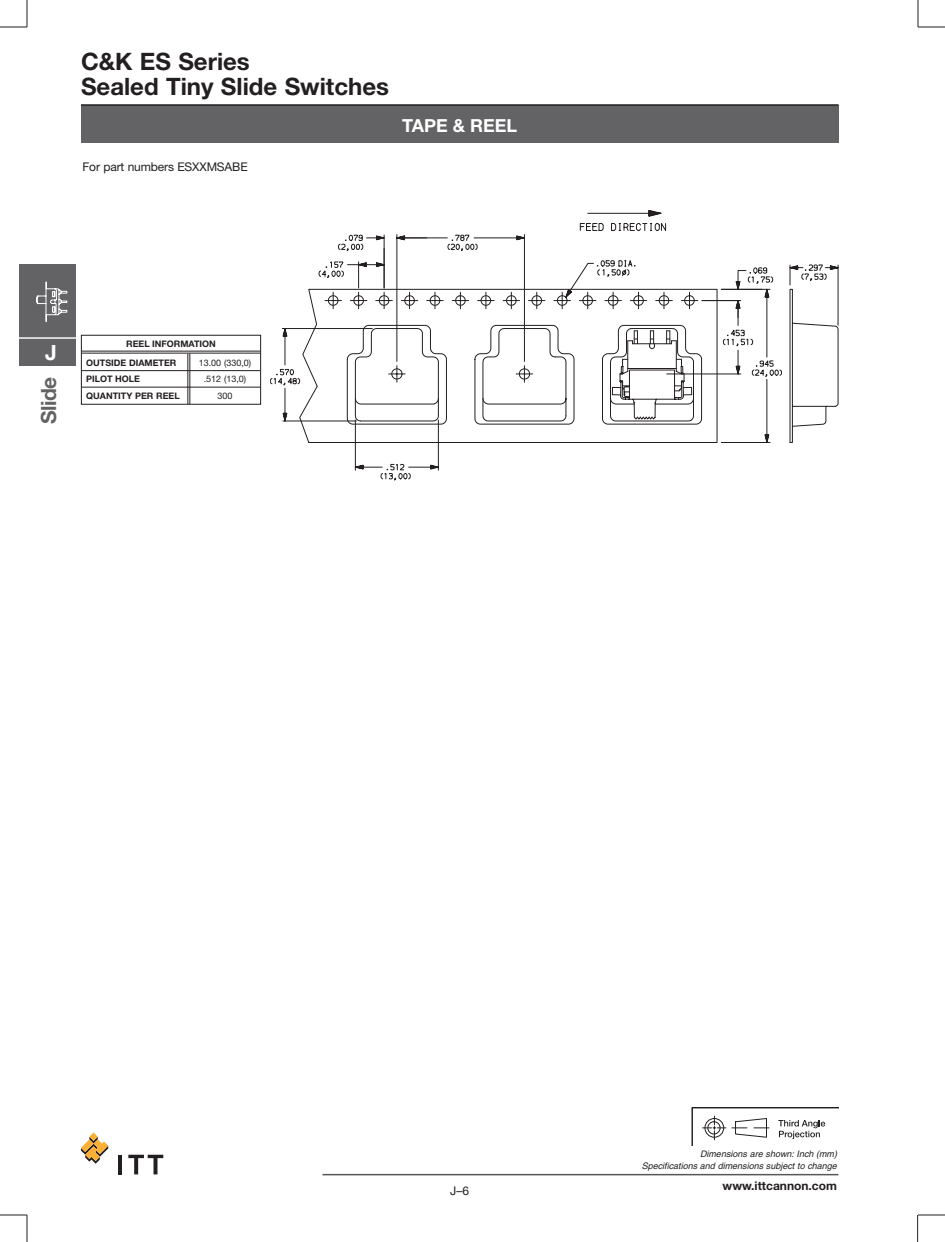
<style>
.page{position:relative;width:945px;height:1242px;background:#fff}
.page>*{position:absolute;margin:0;border:0;box-sizing:border-box;transform-origin:0 0}
.t1{font:700 24px/25.5px "Helvetica Neue";color:#231f20}
.t2{font:700 21px "Helvetica Neue";color:#636366}
.t3{font:700 21px "Helvetica Neue";color:#fff}
.t4{font:700 18px "Helvetica Neue";color:#fff}
.t5{font:12px "Helvetica Neue";letter-spacing:-.01em;color:#231f20}
.t6{font:700 12px "Helvetica Neue";color:#231f20}
.t7{font:italic 9px/12px "Helvetica";color:#231f20;text-align:right}
.t8{font:700 9px "Helvetica Neue";color:#231f20}
.t9{font:9px "Helvetica Neue";color:#231f20}
</style>
<div class="page">
<hr style="left:322px;top:1174px;width:516px;height:1px;background:#57585a">
<svg style="left:0;top:0;width:28px;height:28px"></svg>
<svg style="left:0;top:1215px;width:28px;height:27px"></svg>
<svg style="left:917px;top:1215px;width:28px;height:27px"></svg>
<svg style="left:918px;top:0;width:27px;height:28px"></svg>
<div style="left:81px;top:105px;width:757px;height:37px;background:#636366"></div>
<hr style="left:81px;top:104px;width:757px;height:2px;background:#231f20">
<svg style="left:692px;top:1107px;width:146px;height:39px"></svg>
<div style="left:19px;top:264px;width:57px;height:102px;background:#636366"></div>
<hr style="left:19px;top:337px;width:57px;height:2px;background:#fff">
<svg style="left:35px;top:281px;width:33px;height:41px"></svg>
<svg style="left:81px;top:1132px;width:27px;height:32px"></svg>
<hr style="left:118px;top:1155px;width:4px;height:19px;background:#231f20">
<svg style="left:128px;top:1155px;width:35px;height:19px"></svg>
<svg style="left:270px;top:210px;width:564px;height:270px"></svg>
<hr style="left:82px;top:351px;width:178px;height:1px;background:#231f20">
<hr style="left:82px;top:353px;width:178px;height:1px;background:#231f20">
<hr style="left:82px;top:370px;width:178px;height:1px;background:#231f20">
<hr style="left:82px;top:387px;width:178px;height:1px;background:#231f20">
<div style="left:81px;top:335px;width:180px;height:70px;border:1px solid #231f20"></div>
<hr style="left:189px;top:354px;width:1px;height:50px;background:#231f20">
<hr style="left:187px;top:354px;width:1px;height:50px;background:#231f20">
<h1 class="t1" style="left:81px;top:50px;width:310px">C&amp;K ES Series<br>Sealed Tiny Slide Switches</h1>
<h3 class="t5" style="left:82px;top:162px;width:167px">For part numbers ESXXMSABE</h3>
<h3 class="t4" style="left:402px;top:119px;width:116px">TAPE &amp; REEL</h3>
<h2 class="t3" style="left:45px;top:345px;width:13px">J</h2>
<h2 class="t2" style="left:41px;top:424px;width:49px;rotate:-90deg">Slide</h2>
<p class="t8" style="left:126px;top:341px;width:91px">REEL INFORMATION</p>
<p class="t8" style="left:86px;top:359px;width:92px">OUTSIDE DIAMETER</p>
<p class="t9" style="left:199px;top:359px;width:54px">13.00 (330,0)</p>
<p class="t8" style="left:86px;top:376px;width:55px">PILOT HOLE</p>
<p class="t9" style="left:204px;top:376px;width:44px">.512 (13,0)</p>
<p class="t8" style="left:86px;top:392px;width:95px">QUANTITY PER REEL</p>
<p class="t9" style="left:217px;top:392px;width:17px">300</p>
<h3 class="t5" style="left:450px;top:1186px;width:20px">J–6</h3>
<p class="t7" style="left:642px;top:1149px;width:197px">Dimensions are shown: Inch (mm)<br>Specifications and dimensions subject to change</p>
<h3 class="t6" style="left:723px;top:1181px;width:116px">www.ittcannon.com</h3>
</div>
